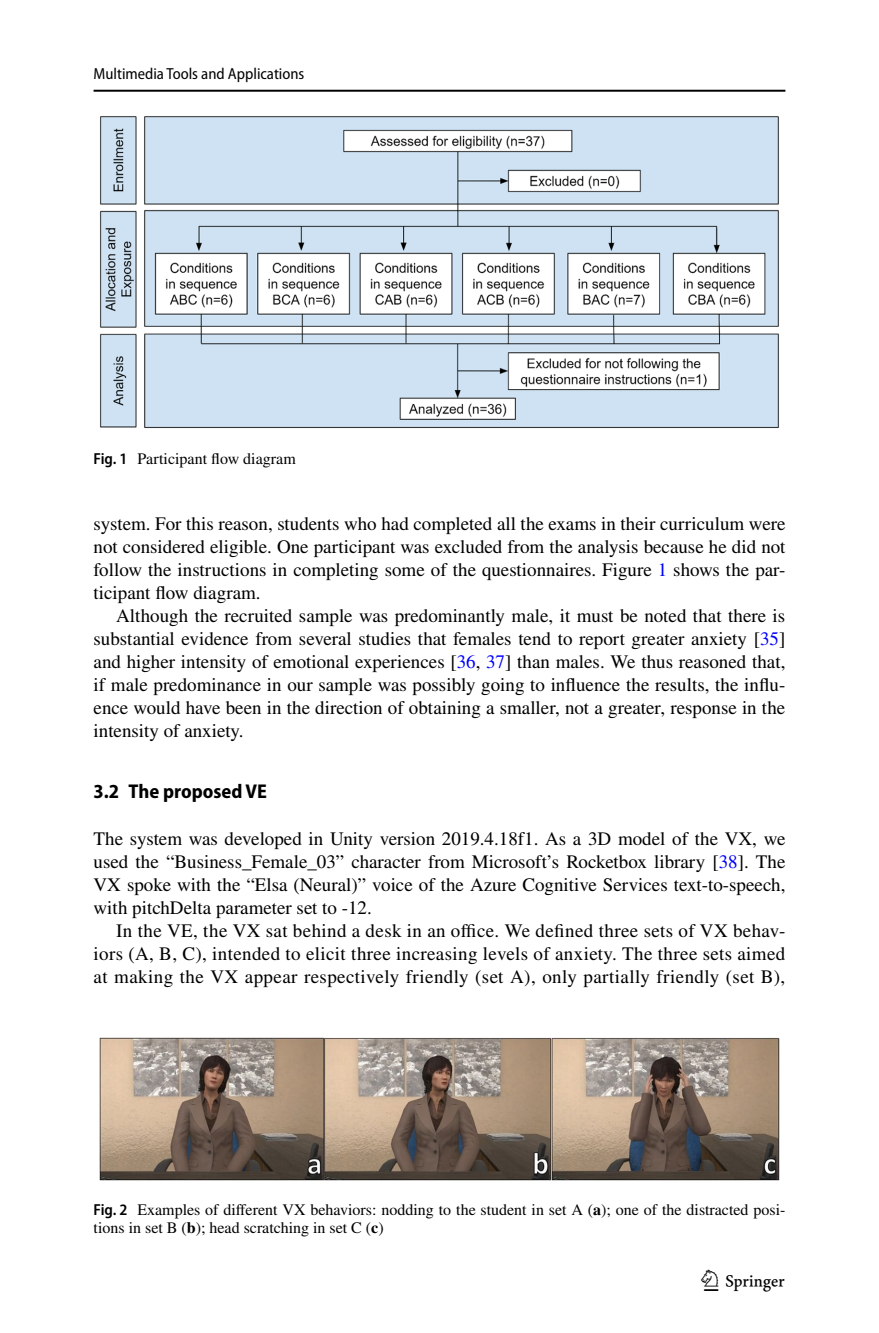
<style>
.page{position:relative;width:879px;height:1333px;background:#fff}
.page>*{position:absolute;margin:0;border:0;box-sizing:border-box;transform-origin:0 0}
.t1{font:30px "Springnew Regular 5";color:#000}
.t2{font:700 semi-condensed 20px "Myriad Pro";color:#000}
.t3{font:19px/23px "STIX";color:#000;text-align:justify}
.t4{font:16px/18.4px "STIX";color:#000}
.t5{font:semi-condensed 16px "Myriad Pro";color:#000}
.s1{font-family:"Myriad Pro";font-weight:600;font-stretch:semi-condensed}
.s2{color:#00f}
.s3{font-weight:700}
</style>
<div class="page">
<hr style="left:94px;top:90px;width:691px;height:2px;background:#000">
<img style="left:100px;top:116px;width:679px;height:312px">
<img style="left:99px;top:1037px;width:681px;height:143px">
<p class="t5" style="left:94px;top:65px;width:212px">Multimedia Tools and Applications</p>
<p class="t4" style="left:94px;top:450px;width:204px"><span class="s1">Fig. 1</span> Participant flow diagram</p>
<p class="t3" style="left:94px;top:513px;width:693px">system. For this reason, students who had completed all the exams in their curriculum were not considered eligible. One participant was excluded from the analysis because he did not follow the instructions in completing some of the questionnaires. Figure <span class="s2">1</span> shows the par&shy;ticipant flow diagram.</p>
<p class="t3" style="left:94px;top:605px;width:693px;text-indent:23px">Although the recruited sample was predominantly male, it must be noted that there is substantial evidence from several studies that females tend to report greater anxiety [<span class="s2">35</span>] and higher intensity of emotional experiences [<span class="s2">36</span>, <span class="s2">37</span>] than males. We thus reasoned that, if male predominance in our sample was possibly going to influence the results, the influ&shy;ence would have been in the direction of obtaining a smaller, not a greater, response in the intensity of anxiety.</p>
<p class="t2" style="left:94px;top:780px;width:175px">3.2 The proposed VE</p>
<p class="t3" style="left:94px;top:828px;width:693px">The system was developed in Unity version 2019.4.18f1. As a 3D model of the VX, we used the “Business_Female_03” character from Microsoft’s Rocketbox library [<span class="s2">38</span>]. The VX spoke with the “Elsa (Neural)” voice of the Azure Cognitive Services text-to-speech, with pitchDelta parameter set to -12.</p>
<p class="t3" style="left:94px;top:920px;width:693px;text-indent:23px">In the VE, the VX sat behind a desk in an office. We defined three sets of VX behav&shy;iors (A, B, C), intended to elicit three increasing levels of anxiety. The three sets aimed at making the VX appear respectively friendly (set A), only partially friendly (set B),</p>
<p class="t4" style="left:94px;top:1201px;width:693px"><span class="s1">Fig. 2</span> Examples of different VX behaviors: nodding to the student in set A (<span class="s3">a</span>); one of the distracted posi&shy;tions in set B (<span class="s3">b</span>); head scratching in set C (<span class="s3">c</span>)</p>
<h1 class="t1" style="left:704px;top:1269px;width:83px">1 3</h1>
</div>
